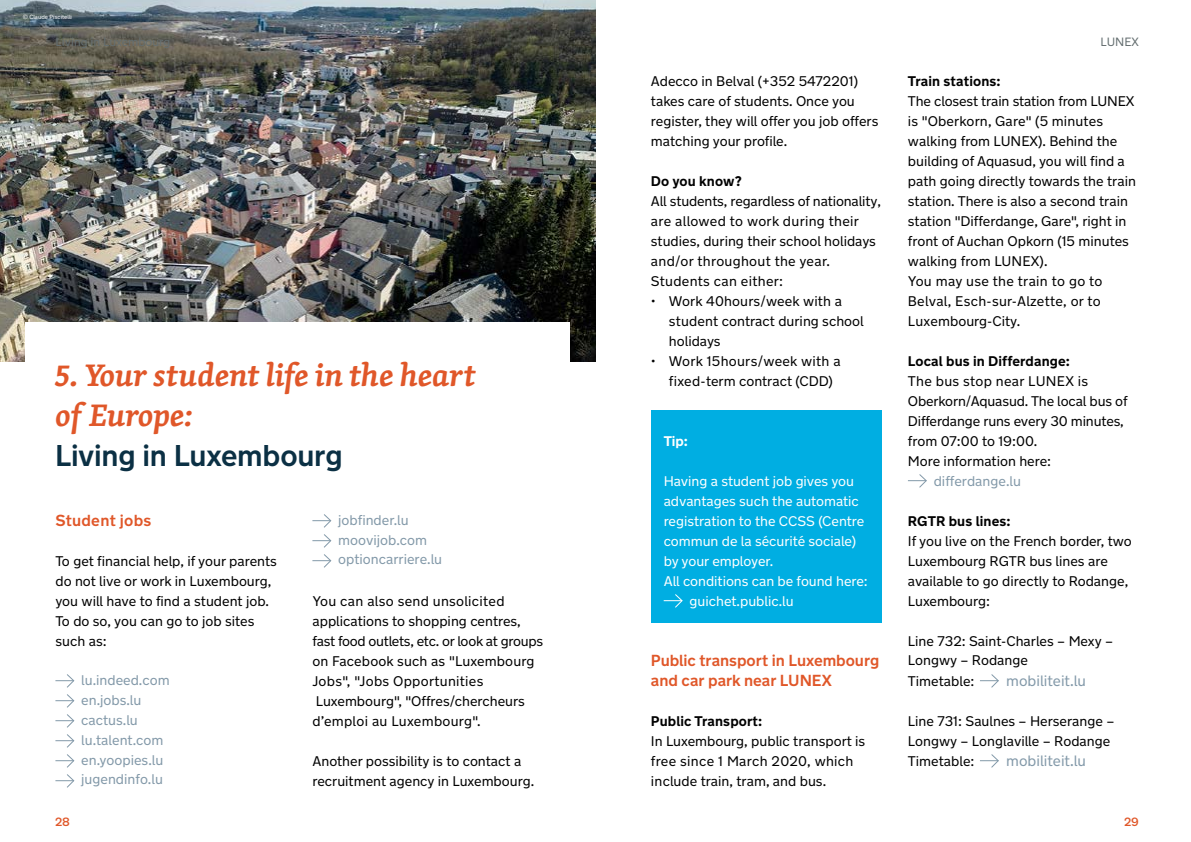
<style>
.page{position:relative;width:1191px;height:842px;background:#fff}
.page>*{position:absolute;margin:0;border:0;box-sizing:border-box;transform-origin:0 0}
.t1{font:italic 600 32px/40px "Skolar Latin";letter-spacing:-.01em;color:#e05729}
.t2{font:600 30px "New Transport";letter-spacing:-.01em;color:#0b3044}
.t3{font:600 16px/20px "New Transport";letter-spacing:-.005em;color:#e05729}
.t4{font:600 16px "New Transport";letter-spacing:.015em;color:#e05729}
.t5{font:15px "New Transport";color:#8399a9}
.t6{font:14px/20px "New Transport";color:#000}
.t7{font:14px "New Transport";letter-spacing:-.005em;color:#fff}
.t8{font:14px/19.9px "New Transport";color:#8399a9}
.t9{font:700 14px "New Transport";letter-spacing:.01em;color:#000}
.t10{font:14px/20px "New Transport";letter-spacing:.02em;color:#000}
.t11{font:700 14px "New Transport";color:#fff}
.t12{font:12px "New Transport";color:#646e70}
.t13{font:500 12px "New Transport";color:#e05729}
.t14{font:6px "New Transport";color:#fff}
</style>
<div class="page">
<img style="left:0;top:0;width:595px;height:361px">
<div style="left:25px;top:322px;width:545px;height:380px;background:#fff"></div>
<div style="left:651px;top:410px;width:231px;height:213px;background:#00aee2"></div>
<svg style="left:663px;top:594px;width:20px;height:14px"></svg>
<svg style="left:55px;top:674px;width:20px;height:114px"></svg>
<svg style="left:312px;top:514px;width:20px;height:54px"></svg>
<svg style="left:908px;top:474px;width:19px;height:14px"></svg>
<svg style="left:980px;top:674px;width:19px;height:14px"></svg>
<svg style="left:980px;top:754px;width:19px;height:14px"></svg>
<p class="t14" style="left:23px;top:14px;width:51px">© Claude Piscitelli</p>
<p class="t12" style="left:56px;top:37px;width:116px">Living in Luxembourg</p>
<p class="t12" style="left:1100px;top:34px;width:40px">LUNEX</p>
<h1 class="t1" style="left:55px;top:358px;width:422px">5. Your student life in the heart of Europe:</h1>
<h2 class="t2" style="left:55px;top:444px;width:289px">Living in Luxembourg</h2>
<p class="t4" style="left:55px;top:514px;width:97px">Student jobs</p>
<p class="t6" style="left:55px;top:552px;width:223px">To get financial help, if your parents do not live or work in Luxembourg, you will have to find a student job.<br>To do so, you can go to job sites such as:</p>
<p class="t8" style="left:81px;top:671px;width:90px">lu.indeed.com en.jobs.lu cactus.lu lu.talent.com en.yoopies.lu jugendinfo.lu</p>
<p class="t13" style="left:55px;top:814px;width:16px">28</p>
<p class="t8" style="left:338px;top:511px;width:105px">jobfinder.lu moovijob.com optioncarriere.lu</p>
<p class="t6" style="left:312px;top:592px;width:232px">You can also send unsolicited applications to shopping centres, fast food outlets, etc. or look at groups on Facebook such as "Luxembourg<br>Jobs", "Jobs Opportunities<br>Luxembourg", "Offres/chercheurs d’emploi au Luxembourg".</p>
<p class="t6" style="left:312px;top:752px;width:223px">Another possibility is to contact a recruitment agency in Luxembourg.</p>
<p class="t6" style="left:651px;top:72px;width:229px">Adecco in Belval (+352 5472201) takes care of students. Once you register, they will offer you job offers matching your profile.</p>
<p class="t9" style="left:651px;top:175px;width:92px">Do you know?</p>
<p class="t6" style="left:651px;top:192px;width:231px">All students, regardless of nationality, are allowed to work during their studies, during their school holidays and/or throughout the year.<br>Students can either:</p>
<p class="t6" style="left:669px;top:292px;width:196px;text-indent:-18px">• Work 40hours/week with a student contract during school holidays</p>
<p class="t10" style="left:669px;top:352px;width:173px;text-indent:-18px">• Work 15hours/week with a fixed-term contract (CDD)</p>
<p class="t11" style="left:663px;top:435px;width:26px">Tip:</p>
<p class="t7" style="left:663px;top:475px;width:192px">Having a student job gives you</p>
<p class="t7" style="left:663px;top:495px;width:197px">advantages such the automatic</p>
<p class="t7" style="left:663px;top:515px;width:202px">registration to the CCSS (Centre</p>
<p class="t7" style="left:663px;top:535px;width:194px">commun de la sécurité sociale)</p>
<p class="t7" style="left:663px;top:555px;width:111px">by your employer.</p>
<p class="t7" style="left:663px;top:575px;width:206px">All conditions can be found here:</p>
<p class="t7" style="left:689px;top:595px;width:106px">guichet.public.lu</p>
<p class="t3" style="left:651px;top:651px;width:230px">Public transport in Luxembourg and car park near LUNEX</p>
<p class="t9" style="left:651px;top:715px;width:113px">Public Transport:</p>
<p class="t6" style="left:651px;top:732px;width:216px">In Luxembourg, public transport is free since 1 March 2020, which include train, tram, and bus.</p>
<p class="t9" style="left:908px;top:75px;width:94px">Train stations:</p>
<p class="t6" style="left:908px;top:92px;width:229px">The closest train station from LUNEX is "Oberkorn, Gare" (5 minutes walking from LUNEX). Behind the building of Aquasud, you will find a path going directly towards the train station. There is also a second train station "Differdange, Gare", right in front of Auchan Opkorn (15 minutes walking from LUNEX).<br>You may use the train to go to<br>Belval, Esch-sur-Alzette, or to<br>Luxembourg-City.</p>
<p class="t9" style="left:908px;top:355px;width:164px">Local bus in Differdange:</p>
<p class="t6" style="left:908px;top:372px;width:221px">The bus stop near LUNEX is<br>Oberkorn/Aquasud. The local bus of<br>Differdange runs every 30 minutes, from 07:00 to 19:00.<br>More information here:</p>
<p class="t8" style="left:933px;top:472px;width:89px">differdange.lu</p>
<p class="t9" style="left:908px;top:515px;width:104px">RGTR bus lines:</p>
<p class="t6" style="left:908px;top:532px;width:225px">If you live on the French border, two<br>Luxembourg RGTR bus lines are available to go directly to Rodange,<br>Luxembourg:</p>
<p class="t6" style="left:908px;top:632px;width:207px">Line 732: Saint-Charles – Mexy –<br>Longwy – Rodange<br>Timetable:</p>
<p class="t5" style="left:1006px;top:674px;width:81px">mobiliteit.lu</p>
<p class="t6" style="left:908px;top:712px;width:208px">Line 731: Saulnes – Herserange –<br>Longwy – Longlaville – Rodange<br>Timetable:</p>
<p class="t5" style="left:1006px;top:755px;width:81px">mobiliteit.lu</p>
<p class="t13" style="left:1124px;top:814px;width:16px">29</p>
</div>
